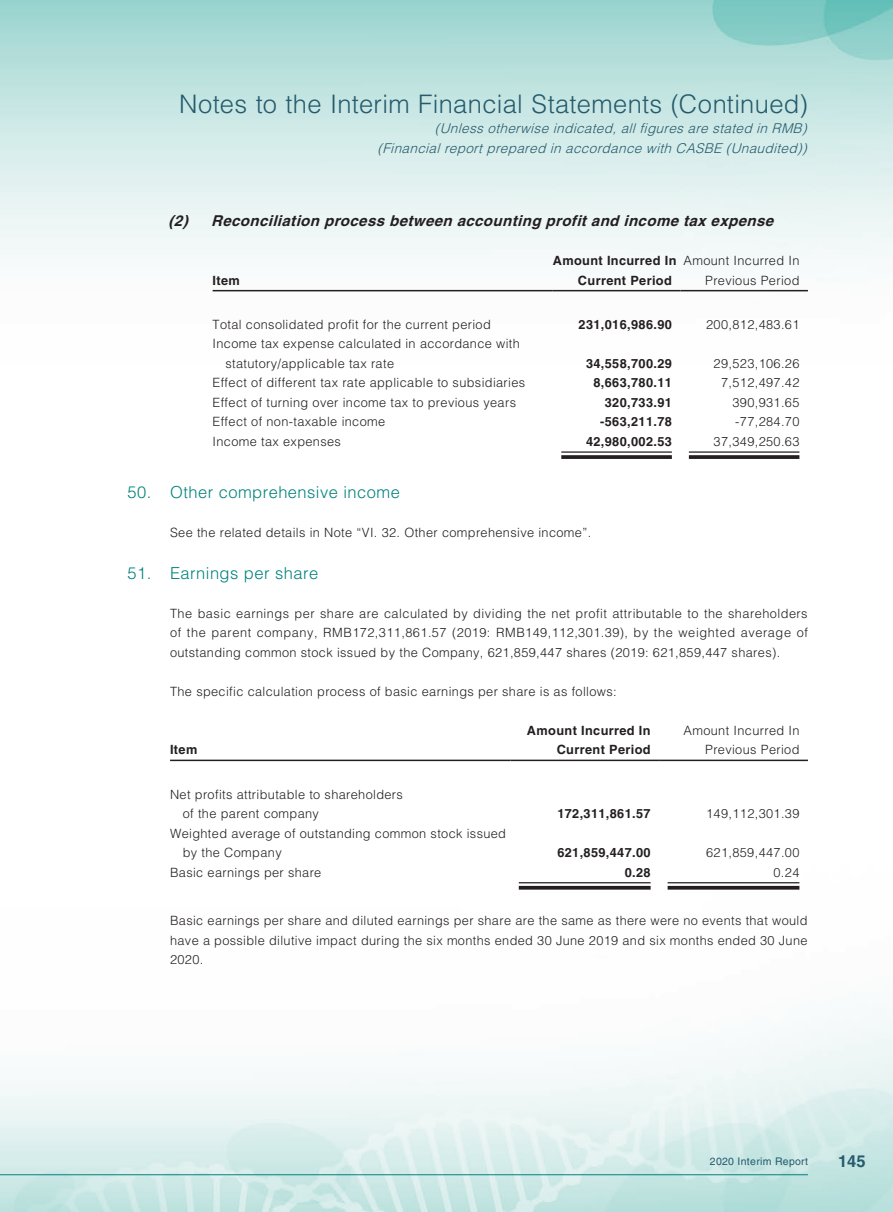
<style>
.page{position:relative;width:893px;height:1212px;background:#fff}
.page>*{position:absolute;margin:0;border:0;box-sizing:border-box;transform-origin:0 0}
.t1{font:300 25.5px "Helvetica LT Std";letter-spacing:.015em;color:#255b6d}
.t2{font:300 16.5px "Helvetica LT Std";letter-spacing:.03em;color:#00827c}
.t3{font:700 16.5px "Helvetica LT Std";color:#255b6d}
.t4{font:italic 700 15px "Helvetica LT Std";color:#231f20}
.t5{font:italic 300 13.5px/19.5px "Helvetica LT Std";color:#255b6d;text-align:right}
.t6{font:300 12.75px/19.5px "Helvetica LT Std";letter-spacing:.03em;color:#231f20}
.t7{font:700 12.75px/19.5px "Helvetica LT Std";letter-spacing:.03em;color:#231f20}
.t8{font:10.5px "Helvetica LT Std";letter-spacing:.03em;color:#255b6d}
</style>
<div class="page">
<img style="left:0;top:0;width:893px;height:1212px">
<hr style="left:0;top:1174px;width:808px;height:1px;background:#00827c">
<hr style="left:213px;top:290px;width:340px;height:1px;background:#231f20">
<hr style="left:553px;top:290px;width:127px;height:1px;background:#231f20">
<hr style="left:680px;top:290px;width:128px;height:1px;background:#231f20">
<hr style="left:561px;top:451px;width:111px;height:2px;background:#231f20">
<svg style="left:561px;top:455px;width:111px;height:4px"></svg>
<hr style="left:689px;top:451px;width:110px;height:2px;background:#231f20">
<svg style="left:689px;top:455px;width:110px;height:4px"></svg>
<hr style="left:170px;top:760px;width:340px;height:1px;background:#231f20">
<hr style="left:510px;top:760px;width:149px;height:1px;background:#231f20">
<hr style="left:659px;top:760px;width:149px;height:1px;background:#231f20">
<hr style="left:519px;top:882px;width:132px;height:1px;background:#231f20">
<svg style="left:519px;top:886px;width:132px;height:4px"></svg>
<hr style="left:668px;top:882px;width:131px;height:1px;background:#231f20">
<svg style="left:668px;top:886px;width:131px;height:4px"></svg>
<h1 class="t1" style="left:179px;top:88px;width:630px">Notes to the Interim Financial Statements (Continued)</h1>
<p class="t5" style="left:378px;top:119px;width:435px">(Unlessotherwise indicated,allfiguresare stated in RMB) (Financialreportprepared in accordance with CASBE (Unaudited))</p>
<p class="t4" style="left:169px;top:212px;width:611px">(2) Reconciliation process between accounting profitand income tax expense</p>
<p class="t7" style="left:213px;top:270px;width:29px">Item</p>
<p class="t7" style="left:578px;top:251px;width:100px;text-indent:-25px">Amount Incurred In<br>Current Period</p>
<p class="t6" style="left:683px;top:251px;width:117px;text-align:right">Amount Incurred In<br>Previous Period</p>
<p class="t6" style="left:213px;top:314px;width:280px">Total consolidated profit for the current period</p>
<p class="t7" style="left:579px;top:314px;width:95px">231,016,986.90</p>
<p class="t6" style="left:706px;top:314px;width:95px">200,812,483.61</p>
<p class="t6" style="left:225px;top:334px;width:296px;text-indent:-13px">Income tax expense calculated in accordance with statutory/applicable tax rate</p>
<p class="t7" style="left:586px;top:353px;width:87px">34,558,700.29</p>
<p class="t6" style="left:714px;top:353px;width:87px">29,523,106.26</p>
<p class="t6" style="left:213px;top:373px;width:314px">Effect of different tax rate applicable to subsidiaries</p>
<p class="t7" style="left:593px;top:373px;width:80px">8,663,780.11</p>
<p class="t6" style="left:721px;top:373px;width:80px">7,512,497.42</p>
<p class="t6" style="left:213px;top:392px;width:305px">Effect of turning over income tax to previous years</p>
<p class="t7" style="left:605px;top:392px;width:69px">320,733.91</p>
<p class="t6" style="left:732px;top:392px;width:69px">390,931.65</p>
<p class="t6" style="left:213px;top:412px;width:174px">Effect of non-taxable income</p>
<p class="t7" style="left:600px;top:412px;width:73px">-563,211.78</p>
<p class="t6" style="left:735px;top:412px;width:66px">-77,284.70</p>
<p class="t6" style="left:213px;top:431px;width:130px">Income tax expenses</p>
<p class="t7" style="left:586px;top:431px;width:87px">42,980,002.53</p>
<p class="t6" style="left:714px;top:431px;width:87px">37,349,250.63</p>
<p class="t2" style="left:128px;top:481px;width:274px">50. Other comprehensive income</p>
<p class="t6" style="left:170px;top:522px;width:423px">See the related details in Note “VI. 32. Other comprehensive income”.</p>
<p class="t2" style="left:128px;top:562px;width:192px">51. Earnings per share</p>
<p class="t6" style="left:170px;top:603px;width:639px;text-align:justify">The basic earnings per share are calculated by dividing the net profit attributable to the shareholders of the parent company, RMB172,311,861.57 (2019: RMB149,112,301.39), by the weighted average of outstanding common stock issued by the Company, 621,859,447 shares (2019: 621,859,447 shares).</p>
<p class="t6" style="left:170px;top:681px;width:448px">The specific calculation process of basic earnings per share is as follows:</p>
<p class="t7" style="left:170px;top:740px;width:29px">Item</p>
<p class="t6" style="left:183px;top:784px;width:222px;text-indent:-13px">Net profits attributable to shareholders of the parent company</p>
<p class="t6" style="left:183px;top:823px;width:325px;text-indent:-13px">Weighted average of outstanding common stock issued by the Company</p>
<p class="t7" style="left:527px;top:720px;width:125px;text-align:right">Amount Incurred In<br>Current Period</p>
<p class="t6" style="left:684px;top:720px;width:117px;text-align:right">Amount Incurred In<br>Previous Period</p>
<p class="t7" style="left:557px;top:803px;width:95px">172,311,861.57</p>
<p class="t6" style="left:706px;top:803px;width:95px">149,112,301.39</p>
<p class="t7" style="left:557px;top:842px;width:95px">621,859,447.00</p>
<p class="t6" style="left:706px;top:842px;width:95px">621,859,447.00</p>
<p class="t6" style="left:170px;top:862px;width:153px">Basic earnings per share</p>
<p class="t7" style="left:625px;top:862px;width:27px">0.28</p>
<p class="t6" style="left:773px;top:862px;width:27px">0.24</p>
<p class="t6" style="left:170px;top:911px;width:639px;text-align:justify">Basic earnings per share and diluted earnings per share are the same as there were no events that would have a possible dilutive impact during the six months ended 30 June 2019 and six months ended 30 June 2020.</p>
<p class="t8" style="left:710px;top:1155px;width:100px">2020 Interim Report</p>
<p class="t3" style="left:838px;top:1151px;width:29px">145</p>
</div>
